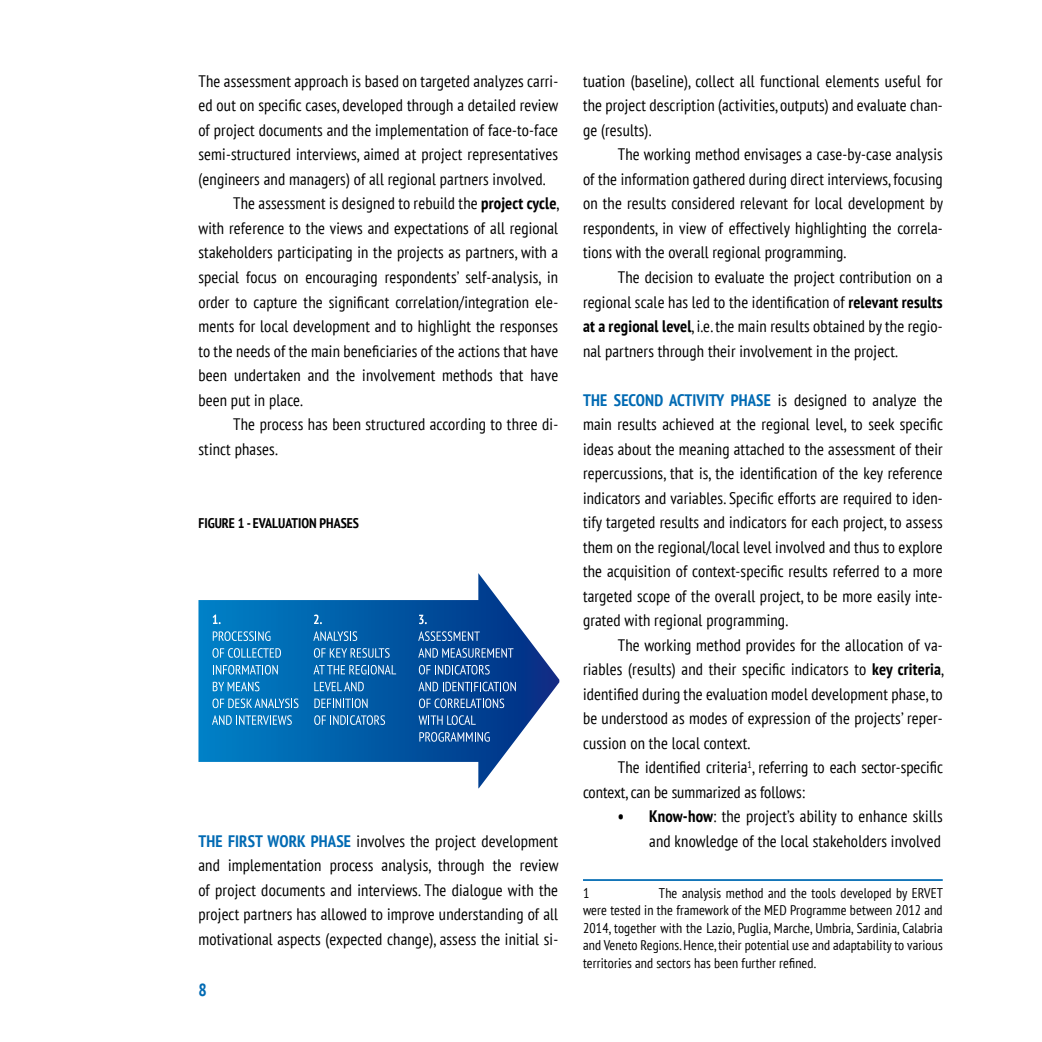
<style>
.page{position:relative;width:1042px;height:1042px;background:#fff}
.page>*{position:absolute;margin:0;border:0;box-sizing:border-box;transform-origin:0 0}
.t1{font:700 condensed 17.5px "PT Sans";color:#006ab3}
.t2{font:condensed 16.62px/24.5px "PT Sans";letter-spacing:.01em;color:#000;text-align:justify}
.t3{font:condensed 14px/17.5px "PT Sans";letter-spacing:.01em;color:#000;text-align:justify}
.t4{font:700 condensed 14px "PT Sans";color:#000}
.s1{font-weight:700}
.s2{font-weight:700;color:#006ab3}
</style>
<div class="page">
<hr style="left:583px;top:879px;width:360px;height:2px;background:#006ab3">
<svg style="left:198px;top:573px;width:361px;height:215px"></svg>
<svg style="left:213px;top:614px;width:8px;height:10px"></svg>
<svg style="left:213px;top:631px;width:57px;height:10px"></svg>
<svg style="left:212px;top:648px;width:69px;height:10px"></svg>
<svg style="left:213px;top:665px;width:65px;height:9px"></svg>
<svg style="left:213px;top:682px;width:46px;height:9px"></svg>
<svg style="left:212px;top:698px;width:86px;height:10px"></svg>
<svg style="left:212px;top:715px;width:80px;height:10px"></svg>
<svg style="left:314px;top:614px;width:8px;height:10px"></svg>
<svg style="left:313px;top:631px;width:44px;height:10px"></svg>
<svg style="left:314px;top:648px;width:76px;height:10px"></svg>
<svg style="left:313px;top:665px;width:83px;height:9px"></svg>
<svg style="left:314px;top:682px;width:50px;height:9px"></svg>
<svg style="left:314px;top:698px;width:54px;height:10px"></svg>
<svg style="left:314px;top:715px;width:71px;height:10px"></svg>
<svg style="left:419px;top:615px;width:8px;height:9px"></svg>
<svg style="left:418px;top:631px;width:62px;height:10px"></svg>
<svg style="left:418px;top:648px;width:95px;height:10px"></svg>
<svg style="left:419px;top:665px;width:71px;height:9px"></svg>
<svg style="left:418px;top:682px;width:98px;height:9px"></svg>
<svg style="left:419px;top:698px;width:85px;height:10px"></svg>
<svg style="left:418px;top:715px;width:58px;height:10px"></svg>
<svg style="left:419px;top:732px;width:71px;height:10px"></svg>
<p class="t2" style="left:198px;top:68px;width:361px">The assessment approach is based on targeted analyzes carri-</p>
<p class="t2" style="left:198px;top:93px;width:361px">ed out on specific cases, developed through a detailed review</p>
<p class="t2" style="left:198px;top:117px;width:361px">of project documents and the implementation of face-to-face</p>
<p class="t2" style="left:198px;top:142px;width:361px">semi-structured interviews, aimed at project representatives</p>
<p class="t2" style="left:198px;top:166px;width:348px">(engineers and managers) of all regional partners involved.</p>
<p class="t2" style="left:233px;top:191px;width:328px">The assessment is designed to rebuild the <span class="s1">project cycle</span>,</p>
<p class="t2" style="left:198px;top:215px;width:361px">with reference to the views and expectations of all regional</p>
<p class="t2" style="left:198px;top:240px;width:361px">stakeholders participating in the projects as partners, with a</p>
<p class="t2" style="left:198px;top:264px;width:361px">special focus on encouraging respondents’ self-analysis, in</p>
<p class="t2" style="left:198px;top:289px;width:361px">order to capture the significant correlation/integration ele-</p>
<p class="t2" style="left:198px;top:313px;width:361px">ments for local development and to highlight the responses</p>
<p class="t2" style="left:198px;top:338px;width:361px">to the needs of the main beneficiaries of the actions that have</p>
<p class="t2" style="left:198px;top:362px;width:361px">been undertaken and the involvement methods that have</p>
<p class="t2" style="left:198px;top:387px;width:106px">been put in place.</p>
<p class="t2" style="left:233px;top:411px;width:326px">The process has been structured according to three di-</p>
<p class="t2" style="left:198px;top:436px;width:81px">stinct phases.</p>
<p class="t4" style="left:198px;top:514px;width:162px">FIGURE 1 - EVALUATION PHASES</p>
<p class="t2" style="left:198px;top:828px;width:361px"><span class="s2">THE FIRST WORK PHASE</span> involves the project development and implementation process analysis, through the review of project documents and interviews. The dialogue with the project partners has allowed to improve understanding of all motivational aspects (expected change), assess the initial si-</p>
<p class="t1" style="left:198px;top:978px;width:10px">8</p>
<p class="t2" style="left:583px;top:68px;width:361px">tuation (baseline), collect all functional elements useful for the project description (activities, outputs) and evaluate chan&shy;ge (results).</p>
<p class="t2" style="left:583px;top:142px;width:362px;text-indent:35px">The working method envisages a case-by-case analysis of the information gathered during direct interviews, focusing on the results considered relevant for local development by respondents, in view of effectively highlighting the correla&shy;tions with the overall regional programming.</p>
<p class="t2" style="left:583px;top:264px;width:361px;text-indent:35px">The decision to evaluate the project contribution on a regional scale has led to the identification of <span class="s1">relevant results at a regional level</span>, i.e. the main results obtained by the regio&shy;nal partners through their involvement in the project.</p>
<p class="t2" style="left:583px;top:387px;width:362px"><span class="s2">THE SECOND ACTIVITY PHASE</span> is designed to analyze the main results achieved at the regional level, to seek specific ideas about the meaning attached to the assessment of their repercussions, that is, the identification of the key reference indicators and variables. Specific efforts are required to iden&shy;tify targeted results and indicators for each project, to assess them on the regional/local level involved and thus to explore the acquisition of context-specific results referred to a more targeted scope of the overall project, to be more easily inte&shy;grated with regional programming.</p>
<p class="t2" style="left:583px;top:632px;width:362px;text-indent:35px">The working method provides for the allocation of va&shy;riables (results) and their specific indicators to <span class="s1">key criteria</span>, identified during the evaluation model development phase, to be understood as modes of expression of the projects’ reper&shy;cussion on the local context.</p>
<p class="t2" style="left:583px;top:754px;width:361px;text-indent:35px">The identified criteria<sup>1</sup>, referring to each sector-specific context, can be summarized as follows:</p>
<p class="t2" style="left:618px;top:803px;width:326px;text-align:right"><span class="s1">• Know-how</span>: the project’s ability to enhance skills and knowledge of the local stakeholders involved</p>
<p class="t3" style="left:583px;top:883px;width:8px">1</p>
<p class="t3" style="left:583px;top:883px;width:362px;text-indent:76px">The analysis method and the tools developed by ERVET were tested in the framework of the MED Programme between 2012 and 2014, together with the Lazio, Puglia, Marche, Umbria, Sardinia, Calabria and Veneto Regions. Hence, their potential use and adaptability to various territories and sectors has been further refined.</p>
</div>
